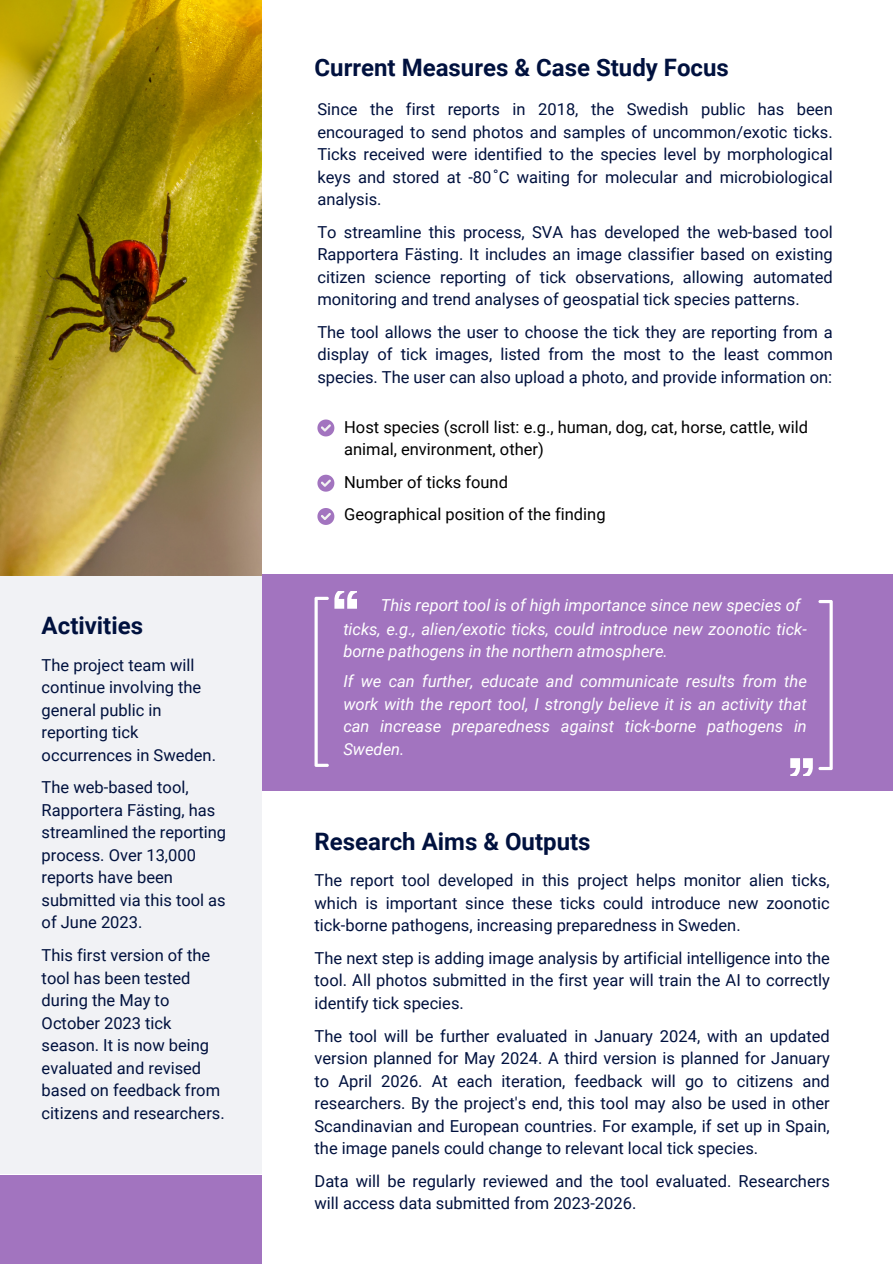
<style>
.page{position:relative;width:893px;height:1264px;background:#fff}
.page>*{position:absolute;margin:0;border:0;box-sizing:border-box;transform-origin:0 0}
.t1{font:700 24px "Roboto";color:#00113e}
.t2{font:16.5px/22.5px "Roboto";color:#00113e;text-align:justify}
.t3{font:italic 16.5px/22.5px "Roboto";color:#fff}
.t4{font:16.5px/22.5px "Roboto";color:#000}
.s1{font-family:"Noto Sans"}
</style>
<div class="page">
<div style="left:0;top:0;width:262px;height:1174px;background:#f1f2f5"></div>
<div style="left:0;top:1175px;width:262px;height:88px;background:#a274bf"></div>
<svg style="left:317px;top:419px;width:17px;height:17px"></svg>
<svg style="left:317px;top:474px;width:17px;height:17px"></svg>
<div style="left:262px;top:574px;width:630px;height:217px;background:#a274bf"></div>
<svg style="left:314px;top:591px;width:43px;height:176px"></svg>
<svg style="left:790px;top:758px;width:22px;height:17px"></svg>
<svg style="left:818px;top:600px;width:14px;height:170px"></svg>
<svg style="left:317px;top:508px;width:17px;height:17px"></svg>
<img style="left:0;top:0;width:261px;height:575px">
<p class="t1" style="left:42px;top:612px;width:103px">Activities</p>
<p class="t2" style="left:42px;top:653px;width:176px;text-align:left">The project team will continue involving the general public in reporting tick occurrences in Sweden.</p>
<p class="t2" style="left:42px;top:776px;width:186px;text-align:left">The web-based tool,<br>Rapportera Fästing, has streamlined the reporting process. Over 13,000 reports have been submitted via this tool as of June 2023.</p>
<p class="t2" style="left:42px;top:944px;width:185px;text-align:left">This first version of the tool has been tested during the May to<br>October 2023 tick season. It is now being evaluated and revised based on feedback from citizens and researchers.</p>
<p class="t1" style="left:314px;top:54px;width:416px">Current Measures &amp; Case Study Focus</p>
<p class="t2" style="left:317px;top:98px;width:517px">Since the first reports in 2018, the Swedish public has been encouraged to send photos and samples of uncommon/exotic ticks.<br>Ticks received were identified to the species level by morphological keys and stored at -80 <span class="s1">̊</span>C waiting for molecular and microbiological analysis.</p>
<p class="t2" style="left:317px;top:221px;width:517px">To streamline this process, SVA has developed the web-based tool Rapportera Fästing. It includes an image classifier based on existing citizen science reporting of tick observations, allowing automated monitoring and trend analyses of geospatial tick species patterns.</p>
<p class="t2" style="left:317px;top:321px;width:517px">The tool allows the user to choose the tick they are reporting from a display of tick images, listed from the most to the least common species. The user can also upload a photo, and provide information on:</p>
<p class="t4" style="left:344px;top:416px;width:465px">Host species (scroll list: e.g., human, dog, cat, horse, cattle, wild animal, environment, other)</p>
<p class="t4" style="left:344px;top:471px;width:165px">Number of ticks found</p>
<p class="t4" style="left:344px;top:503px;width:263px">Geographical position of the finding</p>
<p class="t3" style="left:381px;top:594px;width:421px">This report tool is of high importance since new species of</p>
<p class="t3" style="left:343px;top:617px;width:465px">ticks, e.g., alien/exotic ticks, could introduce new zoonotic tick&shy;borne pathogens in the northern atmosphere.</p>
<p class="t3" style="left:343px;top:670px;width:465px;text-align:justify">If we can further, educate and communicate results from the work with the report tool, I strongly believe it is an activity that can increase preparedness against tick-borne pathogens in Sweden.</p>
<p class="t1" style="left:314px;top:828px;width:277px">Research Aims &amp; Outputs</p>
<p class="t2" style="left:314px;top:869px;width:517px">The report tool developed in this project helps monitor alien ticks, which is important since these ticks could introduce new zoonotic tick-borne pathogens, increasing preparedness in Sweden.</p>
<p class="t2" style="left:314px;top:947px;width:517px">The next step is adding image analysis by artificial intelligence into the tool. All photos submitted in the first year will train the AI to correctly identify tick species.</p>
<p class="t2" style="left:314px;top:1024px;width:517px">The tool will be further evaluated in January 2024, with an updated version planned for May 2024. A third version is planned for January to April 2026. At each iteration, feedback will go to citizens and researchers. By the project's end, this tool may also be used in other Scandinavian and European countries. For example, if set up in Spain, the image panels could change to relevant local tick species.</p>
<p class="t2" style="left:314px;top:1169px;width:517px">Data will be regularly reviewed and the tool evaluated. Researchers will access data submitted from 2023-2026.</p>
</div>
